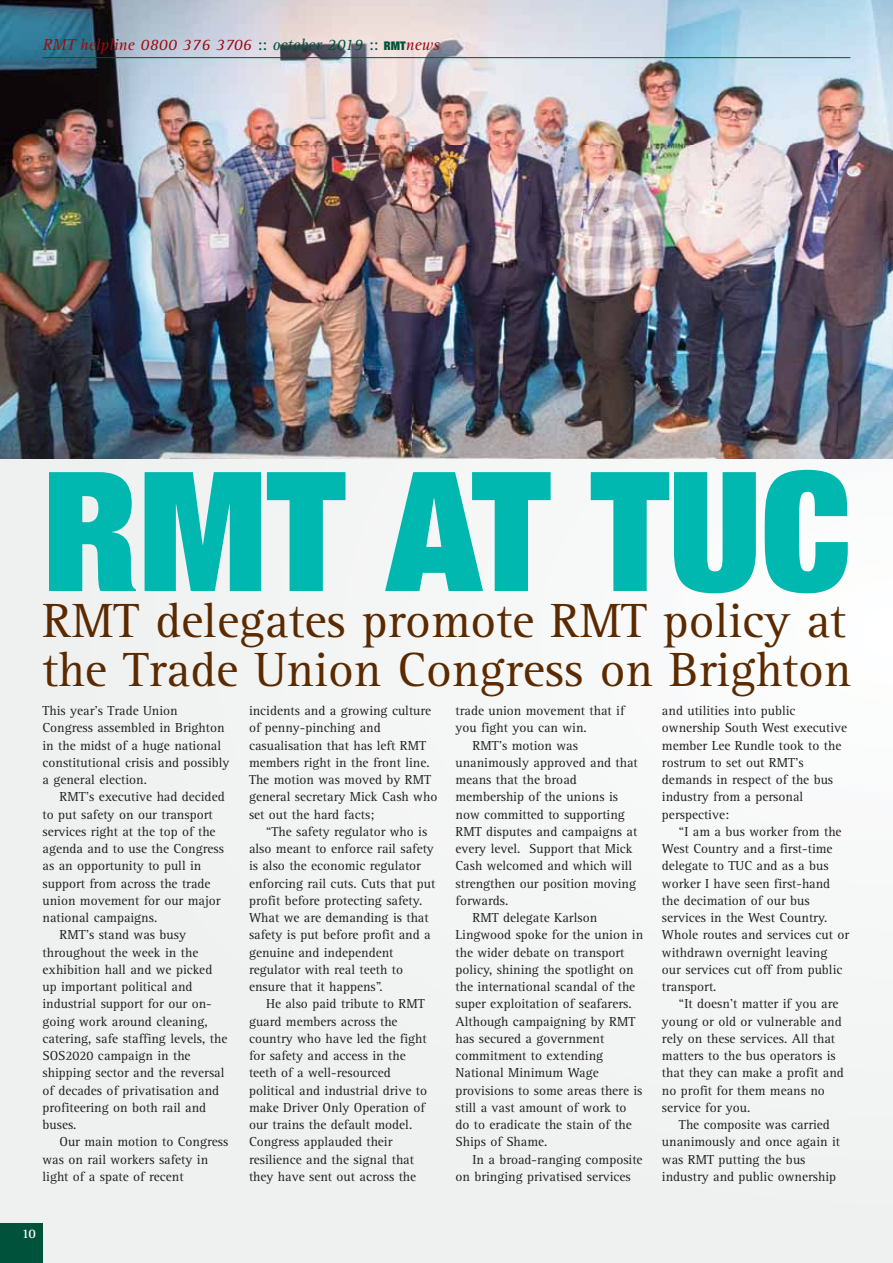
<style>
.page{position:relative;width:893px;height:1263px;background:#fff}
.page>*{position:absolute;margin:0;border:0;box-sizing:border-box;transform-origin:0 0}
.t1{font:900 expanded 166.5px "Helvetica Neue";color:#00b8b0}
.t2{font:49.65px/49.1px "Rotis Serif";color:#5c2a00}
.t3{font:italic 16.5px "Rotis Serif";color:#9e0a0f}
.t4{font:13.5px/17.2px "Rotis Serif";color:#231f20}
.t5{font:700 13.5px "Rotis Serif";color:#fff}
.s1{font-style:normal;color:#00533a}
.s2{color:#00533a}
.s3{font-family:"Helvetica Neue";font-weight:900;font-style:normal;font-stretch:expanded;font-size:12px;color:#00533a}
</style>
<div class="page">
<div style="left:0;top:459px;width:892px;height:804px;background:#f2f3f3"></div>
<img style="left:0;top:0;width:892px;height:459px">
<div style="left:0;top:1223px;width:43px;height:40px;background:#00533a"></div>
<hr style="left:43px;top:57px;width:807px;height:1px;background:#00533a">
<p class="t3" style="left:43px;top:38px;width:399px">RMT helpline 0800 376 3706 <span class="s1">::</span> <span class="s2">october 2019</span> <span class="s1">::</span> <span class="s3">RMT</span>news</p>
<h1 class="t1" style="left:43px;top:472px;width:810px">RMT AT TUC</h1>
<h2 class="t2" style="left:43px;top:600px;width:810px">RMT delegates promote RMT policy at the Trade Union Congress on Brighton</h2>
<p class="t4" style="left:43px;top:703px;width:189px">This year’s Trade Union<br>Congress assembled in Brighton in the midst of a huge national constitutional crisis and possibly a general election.</p>
<p class="t4" style="left:60px;top:789px;width:167px">RMT’s executive had decided</p>
<p class="t4" style="left:43px;top:807px;width:172px">to put safety on our transport</p>
<p class="t4" style="left:43px;top:824px;width:175px">services right at the top of the</p>
<p class="t4" style="left:43px;top:841px;width:183px">agenda and to use the Congress</p>
<p class="t4" style="left:43px;top:858px;width:160px">as an opportunity to pull in</p>
<p class="t4" style="left:43px;top:876px;width:170px">support from across the trade</p>
<p class="t4" style="left:43px;top:893px;width:180px">union movement for our major</p>
<p class="t4" style="left:43px;top:910px;width:116px">national campaigns.</p>
<p class="t4" style="left:60px;top:927px;width:128px">RMT’s stand was busy</p>
<p class="t4" style="left:43px;top:945px;width:157px">throughout the week in the</p>
<p class="t4" style="left:43px;top:962px;width:171px">exhibition hall and we picked</p>
<p class="t4" style="left:43px;top:979px;width:152px">up important political and</p>
<p class="t4" style="left:43px;top:996px;width:171px">industrial support for our on-</p>
<p class="t4" style="left:43px;top:1014px;width:167px">going work around cleaning,</p>
<p class="t4" style="left:43px;top:1031px;width:186px">catering, safe staffing levels, the</p>
<p class="t4" style="left:43px;top:1048px;width:150px">SOS2020 campaign in the</p>
<p class="t4" style="left:43px;top:1065px;width:184px">shipping sector and the reversal</p>
<p class="t4" style="left:43px;top:1083px;width:178px">of decades of privatisation and</p>
<p class="t4" style="left:43px;top:1100px;width:165px">profiteering on both rail and</p>
<p class="t4" style="left:43px;top:1117px;width:36px">buses.</p>
<p class="t4" style="left:60px;top:1134px;width:170px">Our main motion to Congress</p>
<p class="t4" style="left:43px;top:1152px;width:167px">was on rail workers safety in</p>
<p class="t4" style="left:43px;top:1169px;width:143px">light of a spate of recent</p>
<p class="t5" style="left:22px;top:1229px;width:16px">10</p>
<p class="t4" style="left:249px;top:703px;width:190px">incidents and a growing culture of penny-pinching and casualisation that has left RMT members right in the front line.<br>The motion was moved by RMT general secretary Mick Cash who set out the hard facts;</p>
<p class="t4" style="left:249px;top:824px;width:188px;text-indent:17px">“The safety regulator who is also meant to enforce rail safety is also the economic regulator enforcing rail cuts. Cuts that put profit before protecting safety.<br>What we are demanding is that safety is put before profit and a genuine and independent regulator with real teeth to ensure that it happens”.</p>
<p class="t4" style="left:249px;top:996px;width:180px;text-indent:17px">He also paid tribute to RMT guard members across the country who have led the fight for safety and access in the teeth of a well-resourced political and industrial drive to make Driver Only Operation of our trains the default model.<br>Congress applauded their resilience and the signal that they have sent out across the</p>
<p class="t4" style="left:455px;top:703px;width:171px">trade union movement that if</p>
<p class="t4" style="left:455px;top:720px;width:133px">you fight you can win.</p>
<p class="t4" style="left:472px;top:738px;width:107px">RMT’s motion was</p>
<p class="t4" style="left:455px;top:755px;width:184px">unanimously approved and that</p>
<p class="t4" style="left:455px;top:772px;width:123px">means that the broad</p>
<p class="t4" style="left:455px;top:789px;width:164px">membership of the unions is</p>
<p class="t4" style="left:455px;top:807px;width:171px">now committed to supporting</p>
<p class="t4" style="left:455px;top:824px;width:183px">RMT disputes and campaigns at</p>
<p class="t4" style="left:455px;top:841px;width:179px">every level. Support that Mick</p>
<p class="t4" style="left:455px;top:858px;width:178px">Cash welcomed and which will</p>
<p class="t4" style="left:455px;top:876px;width:182px">strengthen our position moving</p>
<p class="t4" style="left:455px;top:893px;width:54px">forwards.</p>
<p class="t4" style="left:472px;top:910px;width:126px">RMT delegate Karlson</p>
<p class="t4" style="left:455px;top:927px;width:189px">Lingwood spoke for the union in</p>
<p class="t4" style="left:455px;top:945px;width:171px">the wider debate on transport</p>
<p class="t4" style="left:455px;top:962px;width:180px">policy, shining the spotlight on</p>
<p class="t4" style="left:455px;top:979px;width:181px">the international scandal of the</p>
<p class="t4" style="left:455px;top:996px;width:178px">super exploitation of seafarers.</p>
<p class="t4" style="left:455px;top:1014px;width:181px">Although campaigning by RMT</p>
<p class="t4" style="left:455px;top:1031px;width:150px">has secured a government</p>
<p class="t4" style="left:455px;top:1048px;width:149px">commitment to extending</p>
<p class="t4" style="left:455px;top:1065px;width:145px">National Minimum Wage</p>
<p class="t4" style="left:455px;top:1083px;width:188px">provisions to some areas there is</p>
<p class="t4" style="left:455px;top:1100px;width:173px">still a vast amount of work to</p>
<p class="t4" style="left:455px;top:1117px;width:178px">do to eradicate the stain of the</p>
<p class="t4" style="left:455px;top:1134px;width:93px">Ships of Shame.</p>
<p class="t4" style="left:472px;top:1152px;width:172px">In a broad-ranging composite</p>
<p class="t4" style="left:455px;top:1169px;width:177px">on bringing privatised services</p>
<p class="t4" style="left:662px;top:703px;width:187px">and utilities into public ownership South West executive member Lee Rundle took to the rostrum to set out RMT’s demands in respect of the bus industry from a personal perspective:</p>
<p class="t4" style="left:662px;top:824px;width:189px;text-indent:17px">“I am a bus worker from the<br>West Country and a first-time delegate to TUC and as a bus worker I have seen first-hand the decimation of our bus services in the West Country.<br>Whole routes and services cut or withdrawn overnight leaving our services cut off from public transport.</p>
<p class="t4" style="left:662px;top:996px;width:183px;text-indent:17px">“It doesn’t matter if you are young or old or vulnerable and rely on these services. All that matters to the bus operators is that they can make a profit and no profit for them means no service for you.</p>
<p class="t4" style="left:662px;top:1117px;width:180px;text-indent:17px">The composite was carried unanimously and once again it was RMT putting the bus industry and public ownership</p>
</div>
